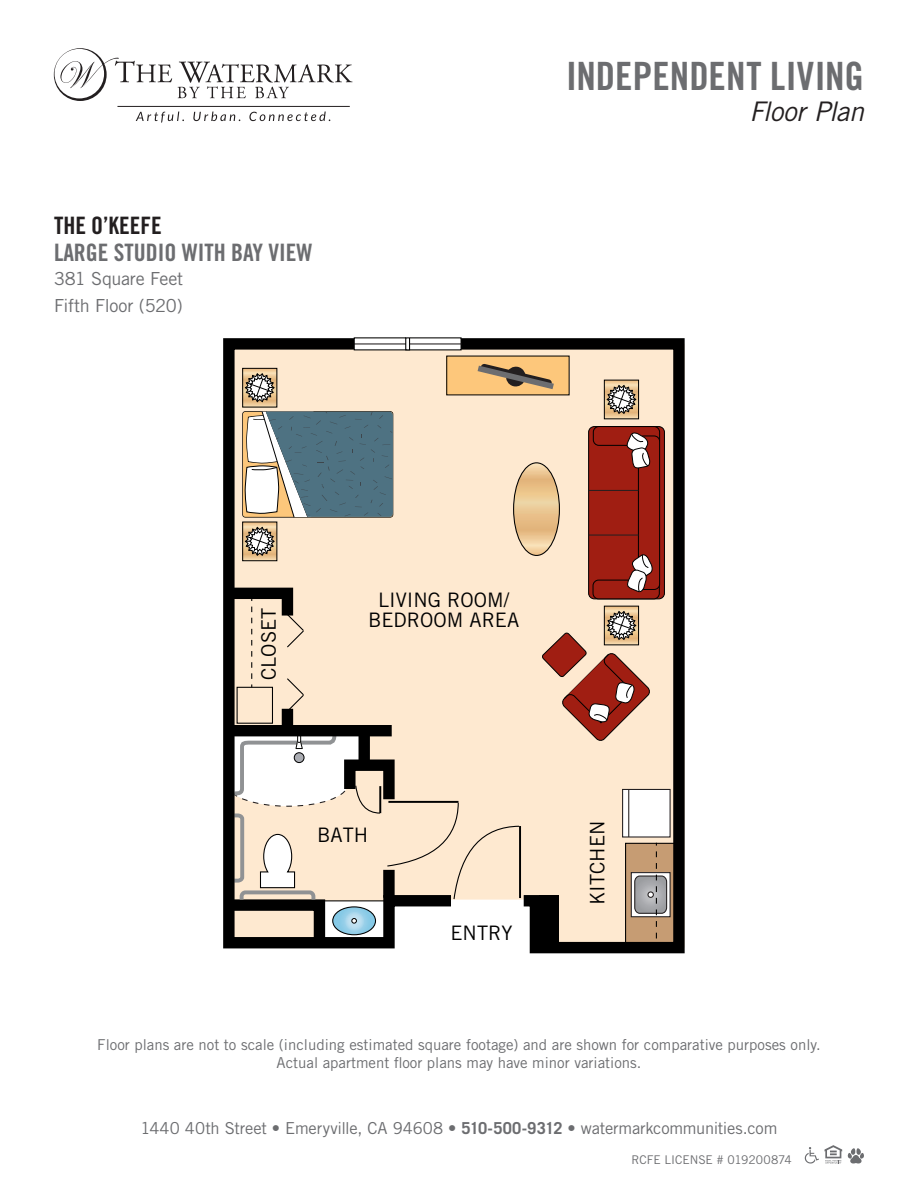
<style>
.page{position:relative;width:918px;height:1188px;background:#fff}
.page>*{position:absolute;margin:0;border:0;box-sizing:border-box;transform-origin:0 0}
.t1{font:39px "Trade Gothic Bold Cond Twenty";letter-spacing:.005em;color:#6c6d70}
.t2{font:italic 27px "Trade Gothic";letter-spacing:-.025em;color:#231f20}
.t3{font:24px "Trade Gothic Bold Cond Twenty";color:#6c6d70}
.t4{font:24px "Trade Gothic Bold Cond Twenty";color:#231f20}
.t5{font:19.95px/20px "Trade Gothic";color:#000;text-align:center}
.t6{font:18px/27px "Trade Gothic";letter-spacing:-.02em;color:#6c6d70}
.t7{font:16.5px "Trade Gothic";letter-spacing:-.01em;color:#6c6d70}
.t8{font:15px/18px "Trade Gothic";color:#6c6d70;text-align:center}
.t9{font:12px "Trade Gothic";letter-spacing:-.005em;color:#6c6d70}
.s1{font-weight:700}
</style>
<div class="page">
<svg style="left:805px;top:1147px;width:14px;height:17px"></svg>
<svg style="left:825px;top:1145px;width:39px;height:19px"></svg>
<svg style="left:54px;top:48px;width:118px;height:53px"></svg>
<svg style="left:178px;top:62px;width:174px;height:36px"></svg>
<hr style="left:117px;top:106px;width:233px;height:1px;background:#231f20">
<svg style="left:136px;top:112px;width:48px;height:11px"></svg>
<svg style="left:193px;top:112px;width:47px;height:9px"></svg>
<svg style="left:249px;top:112px;width:81px;height:9px"></svg>
<svg style="left:223px;top:337px;width:462px;height:617px;background:#dfcdb6"></svg>
<hr style="left:519px;top:826px;width:2px;height:72px;background:#000">
<div style="left:354px;top:338px;width:107px;height:12px;background:#fff"></div>
<hr style="left:354px;top:343px;width:107px;height:1px;background:#231f20">
<hr style="left:406px;top:338px;width:4px;height:12px;background:#fff">
<div style="left:405px;top:337px;width:5px;height:13px;border:1px solid #000"></div>
<div style="left:234px;top:725px;width:158px;height:11px;background:#000"></div>
<svg style="left:223px;top:729px;width:297px;height:221px"></svg>
<hr style="left:379px;top:786px;width:2px;height:27px;background:#000">
<div style="left:282px;top:709px;width:11px;height:20px;background:#000"></div>
<svg style="left:223px;top:582px;width:82px;height:131px;background:#bfaf9c"></svg>
<div style="left:539px;top:895px;width:20px;height:51px;background:#000"></div>
<svg style="left:244px;top:524px;width:31px;height:35px"></svg>
<div style="left:242px;top:522px;width:35px;height:39px;border:1px solid #000"></div>
<svg style="left:244px;top:526px;width:31px;height:30px"></svg>
<svg style="left:244px;top:370px;width:31px;height:35px"></svg>
<div style="left:242px;top:368px;width:35px;height:39px;border:1px solid #000"></div>
<svg style="left:244px;top:373px;width:31px;height:30px"></svg>
<svg style="left:242px;top:411px;width:151px;height:107px"></svg>
<svg style="left:478px;top:364px;width:76px;height:25px;background:#b39367"></svg>
<svg style="left:514px;top:463px;width:45px;height:92px;background:#e5c496"></svg>
<div style="left:513px;top:462px;width:47px;height:94px;border:1px solid #000;border-radius:50%"></div>
<div style="left:604px;top:380px;width:35px;height:39px;background:#f1ce9d"></div>
<div style="left:604px;top:380px;width:35px;height:39px;border:1px solid #000"></div>
<svg style="left:606px;top:384px;width:31px;height:31px"></svg>
<svg style="left:604px;top:606px;width:35px;height:39px"></svg>
<svg style="left:541px;top:610px;width:110px;height:132px;background:#d19e8b"></svg>
<div style="left:589px;top:427px;width:75px;height:172px;background:#a01e12;border-radius:6px"></div>
<div style="left:588px;top:426px;width:77px;height:173px;border:1px solid #000;border-radius:6px"></div>
<div style="left:593px;top:426px;width:67px;height:20px;border:1px solid #000;border-radius:6px"></div>
<div style="left:593px;top:580px;width:67px;height:19px;border:1px solid #000;border-radius:6px"></div>
<div style="left:638px;top:436px;width:22px;height:153px;background:#a01e12;border-radius:5px"></div>
<div style="left:638px;top:436px;width:22px;height:154px;border:1px solid #000;border-radius:5px"></div>
<svg style="left:627px;top:554px;width:26px;height:39px"></svg>
<svg style="left:626px;top:433px;width:24px;height:35px"></svg>
<hr style="left:589px;top:535px;width:49px;height:1px;background:#231f20">
<hr style="left:589px;top:490px;width:49px;height:1px;background:#231f20">
<h3 class="t4" style="left:54px;top:211px;width:109px">THE O’KEEFE</h3>
<h3 class="t3" style="left:54px;top:238px;width:260px">LARGE STUDIO WITH BAY VIEW</h3>
<p class="t6" style="left:54px;top:265px;width:131px">381 Square Feet<br>Fifth Floor (520)</p>
<h1 class="t1" style="left:566px;top:52px;width:299px">INDEPENDENT LIVING</h1>
<h2 class="t2" style="left:750px;top:96px;width:116px">Floor Plan</h2>
<h3 class="t5" style="left:258px;top:680px;width:74px;rotate:-90deg">CLOSET</h3>
<h3 class="t5" style="left:368px;top:590px;width:153px">LIVING ROOM/<br>BEDROOM AREA</h3>
<h3 class="t5" style="left:317px;top:825px;width:52px">BATH</h3>
<h3 class="t5" style="left:450px;top:923px;width:64px">ENTRY</h3>
<h3 class="t5" style="left:587px;top:905px;width:86px;rotate:-90deg">KITCHEN</h3>
<p class="t8" style="left:97px;top:1035px;width:725px">Floor plans are not to scale (including estimated square footage) and are shown for comparative purposes only.<br>Actual apartment floor plans may have minor variations.</p>
<p class="t7" style="left:141px;top:1118px;width:638px">1440 40th Street • Emeryville, CA 94608 • <span class="s1">510-500-9312</span> • watermarkcommunities.com</p>
<p class="t9" style="left:632px;top:1152px;width:162px">RCFE LICENSE # 019200874</p>
</div>
